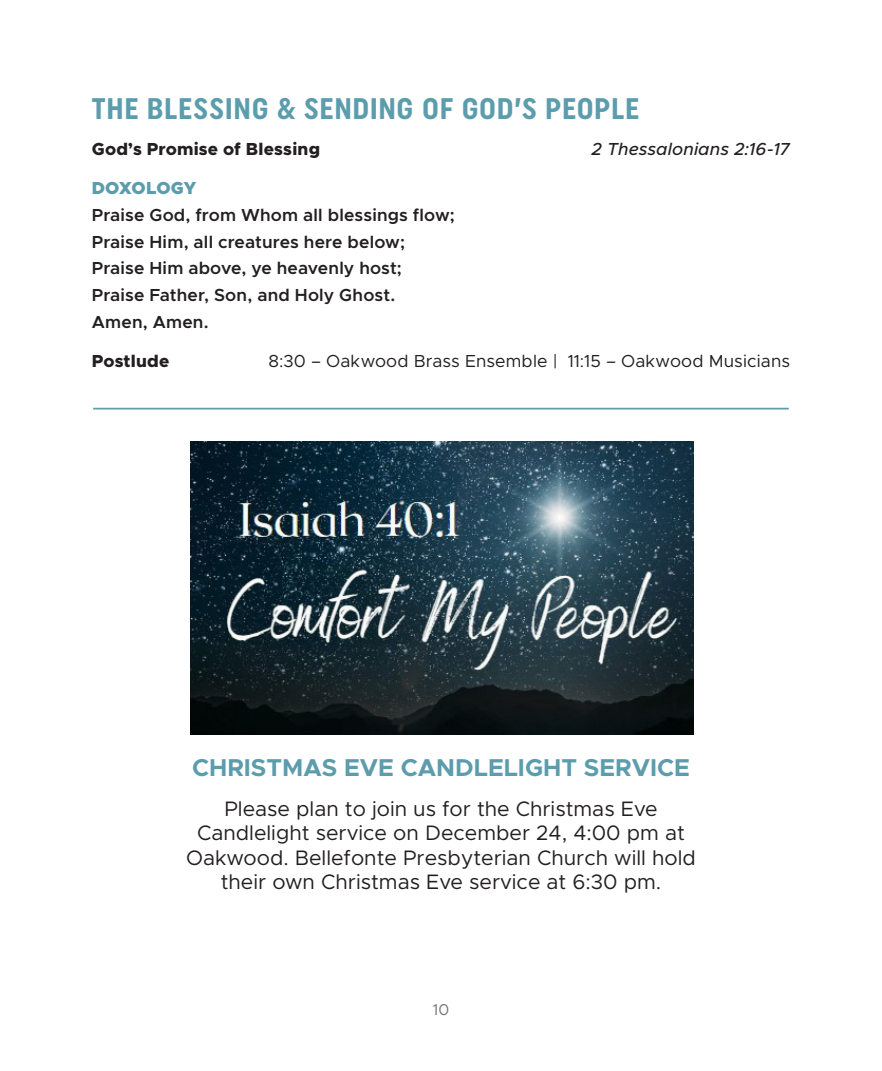
<style>
.page{position:relative;width:882px;height:1071px;background:#fff}
.page>*{position:absolute;margin:0;border:0;box-sizing:border-box;transform-origin:0 0}
.t1{font:700 29.75px "Uniform Condensed";letter-spacing:.02em;color:#5c9dad}
.t2{font:700 24.5px "Metropolis";color:#5c9dad}
.Paragraph_Style_2{font:21px/24.5px "Metropolis";color:#231f20;text-align:center}
.t3{font:600 17.5px "Metropolis";letter-spacing:.01em;color:#231f20}
.t4{font:17.5px "Metropolis";letter-spacing:.01em;color:#231f20}
.t5{font:800 17.5px "Metropolis";letter-spacing:.01em;color:#231f20}
.t6{font:italic 500 17.5px "Metropolis";letter-spacing:.005em;color:#231f20}
.t7{font:900 17.5px "Metropolis";letter-spacing:-.005em;color:#5c9dad}
.t8{font:15.75px "Metropolis";color:#727477}
</style>
<div class="page">
<hr style="left:93px;top:408px;width:696px;height:2px;background:#5c9dad">
<img style="left:191px;top:441px;width:502px;height:294px">
<p class="t1" style="left:92px;top:90px;width:549px">THE BLESSING &amp; SENDING OF GOD’S PEOPLE</p>
<p class="t5" style="left:92px;top:138px;width:230px">God’s Promise of Blessing</p>
<p class="t6" style="left:592px;top:138px;width:200px">2 Thessalonians 2:16-17</p>
<p class="t7" style="left:92px;top:177px;width:106px">DOXOLOGY</p>
<p class="t3" style="left:92px;top:204px;width:364px">Praise God, from Whom all blessings flow;</p>
<p class="t3" style="left:92px;top:231px;width:315px">Praise Him, all creatures here below;</p>
<p class="t3" style="left:92px;top:257px;width:312px">Praise Him above, ye heavenly host;</p>
<p class="t3" style="left:92px;top:284px;width:305px">Praise Father, Son, and Holy Ghost.</p>
<p class="t3" style="left:92px;top:311px;width:118px">Amen, Amen.</p>
<p class="t5" style="left:92px;top:349px;width:79px">Postlude</p>
<p class="t4" style="left:269px;top:350px;width:523px">8:30 – Oakwood Brass Ensemble | 11:15 – Oakwood Musicians</p>
<p class="t2" style="left:192px;top:752px;width:499px">CHRISTMAS EVE CANDLELIGHT SERVICE</p>
<p class="Paragraph_Style_2" style="left:186px;top:796px;width:511px">Please plan to join us for the Christmas Eve Candlelight service on December 24, 4:00 pm at Oakwood. Bellefonte Presbyterian Church will hold their own Christmas Eve service at 6:30 pm.</p>
<p class="t8" style="left:433px;top:1000px;width:18px">10</p>
</div>
